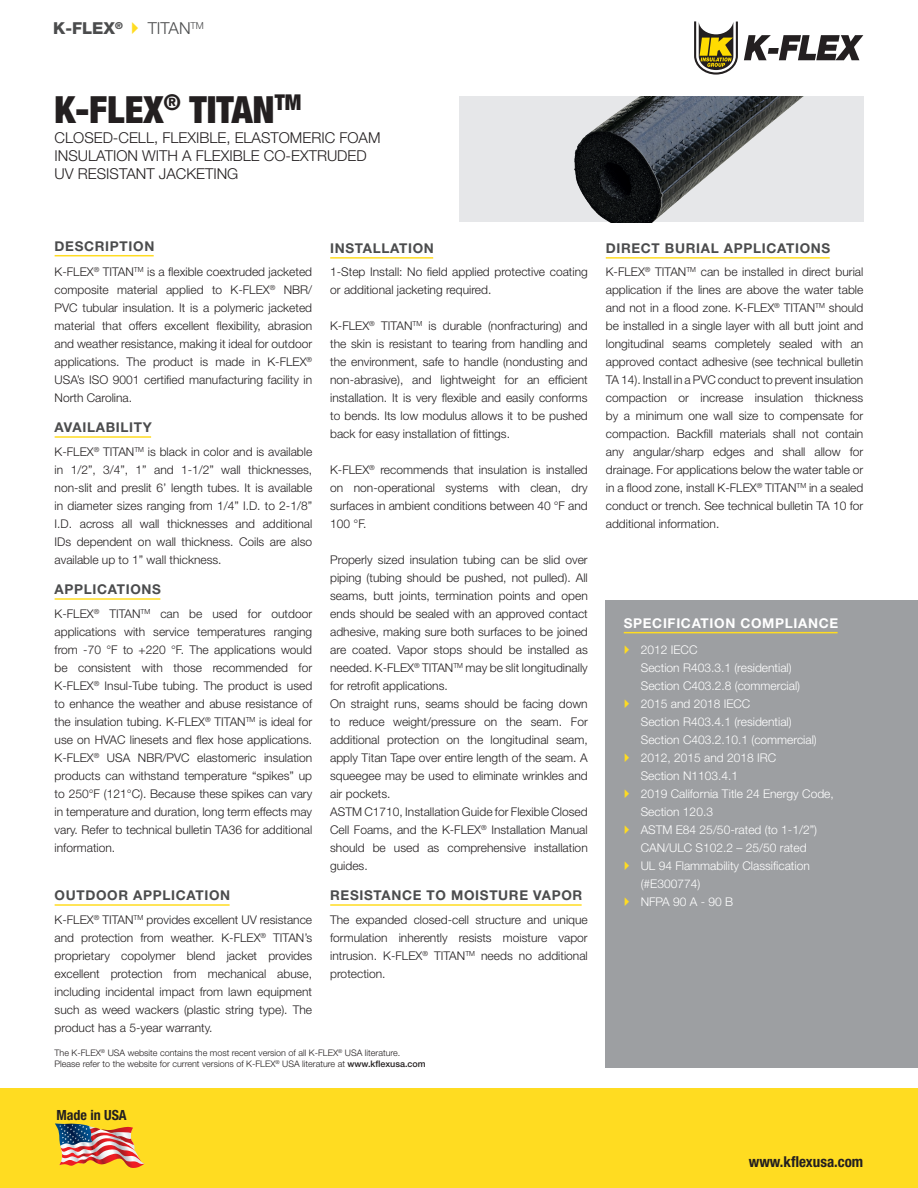
<style>
.page{position:relative;width:918px;height:1188px;background:#fff}
.page>*{position:absolute;margin:0;border:0;box-sizing:border-box;transform-origin:0 0}
.t1{font:900 condensed 37.5px "Helvetica Neue LT Std";color:#231f20}
.t2{font:800 16.5px "Helvetica Neue LT Std";color:#4b4c4d}
.t3{font:300 16.5px "Helvetica Neue LT Std";color:#4b4c4d}
.t4{font:300 15px/18px "Helvetica Neue LT Std";color:#231f20}
.t5{font:700 condensed 15px "Helvetica Neue LT Std";color:#231f20}
.t6{font:700 condensed 13.95px "Helvetica Neue LT Std";color:#231f20}
.t7{font:700 13.5px "Helvetica Neue LT Std";letter-spacing:.05em;color:#4b4c4d}
.t8{font:700 13.5px "Helvetica Neue LT Std";letter-spacing:.05em;color:#fff}
.t9{font:300 12px/18px "Helvetica Neue LT Std";color:#231f20;text-align:justify}
.t10{font:300 12px/18px "Helvetica Neue LT Std";color:#fff}
.t11{font:300 9px/10.8px "Helvetica Neue LT Std";color:#231f20}
.s1{font-weight:500}
</style>
<div class="page">
<div style="left:0;top:1088px;width:918px;height:100px;background:#ffdc21"></div>
<svg style="left:694px;top:21px;width:44px;height:54px"></svg>
<svg style="left:744px;top:35px;width:119px;height:25px"></svg>
<div style="left:459px;top:96px;width:404px;height:126px;background:#e6e7e9"></div>
<img style="left:575px;top:96px;width:229px;height:126px">
<hr style="left:55px;top:255px;width:99px;height:1px;background:#ffdc21">
<hr style="left:55px;top:436px;width:96px;height:2px;background:#ffdc21">
<hr style="left:55px;top:598px;width:105px;height:2px;background:#ffdc21">
<hr style="left:55px;top:904px;width:175px;height:2px;background:#ffdc21">
<hr style="left:330px;top:257px;width:103px;height:2px;background:#ffdc21">
<hr style="left:330px;top:904px;width:252px;height:2px;background:#ffdc21">
<hr style="left:606px;top:257px;width:224px;height:2px;background:#ffdc21">
<div style="left:606px;top:600px;width:312px;height:467px;background:#9d9fa2"></div>
<hr style="left:624px;top:632px;width:214px;height:1px;background:#ffdc21">
<img style="left:55px;top:1123px;width:90px;height:45px">
<h2 class="t2" style="left:53px;top:18px;width:71px">K-FLEX<sup>®</sup></h2>
<h2 class="t3" style="left:148px;top:18px;width:58px">TITAN<sup>TM</sup></h2>
<h1 class="t1" style="left:55px;top:86px;width:248px">K-FLEX<sup>®</sup> TITAN<sup>TM</sup></h1>
<p class="t4" style="left:55px;top:128px;width:327px">CLOSED-CELL, FLEXIBLE, ELASTOMERIC FOAM<br>INSULATION WITH A FLEXIBLE CO-EXTRUDED<br>UV RESISTANT JACKETING</p>
<p class="t7" style="left:55px;top:238px;width:101px">DESCRIPTION</p>
<p class="t9" style="left:55px;top:262px;width:259px">K-FLEX<sup>®</sup> TITAN<sup>TM</sup> is a flexible coextruded jacketed composite material applied to K-FLEX<sup>®</sup> NBR/ PVC tubular insulation. It is a polymeric jacketed material that offers excellent flexibility, abrasion and weather resistance, making it ideal for outdoor applications. The product is made in K-FLEX<sup>® </sup>USA’s ISO 9001 certified manufacturing facility in North Carolina.</p>
<p class="t7" style="left:55px;top:419px;width:99px">AVAILABILITY</p>
<p class="t9" style="left:55px;top:442px;width:259px">K-FLEX<sup>®</sup> TITAN<sup>TM</sup> is black in color and is available in 1/2”, 3/4”, 1” and 1-1/2” wall thicknesses, non-slit and preslit 6’ length tubes. It is available in diameter sizes ranging from 1/4” I.D. to 2-1/8” I.D. across all wall thicknesses and additional IDs dependent on wall thickness. Coils are also available up to 1” wall thickness.</p>
<p class="t7" style="left:55px;top:581px;width:108px">APPLICATIONS</p>
<p class="t9" style="left:55px;top:604px;width:259px">K-FLEX<sup>®</sup> TITAN<sup>TM</sup> can be used for outdoor applications with service temperatures ranging from -70 °F to +220 °F. The applications would be consistent with those recommended for K-FLEX<sup>®</sup> Insul-Tube tubing. The product is used to enhance the weather and abuse resistance of the insulation tubing. K-FLEX<sup>®</sup> TITAN<sup>TM</sup> is ideal for use on HVAC linesets and flex hose applications.<br>K-FLEX<sup>®</sup> USA NBR/PVC elastomeric insulation products can withstand temperature “spikes” up to 250°F (121°C). Because these spikes can vary in temperature and duration, long term effects may vary. Refer to technical bulletin TA36 for additional information.</p>
<p class="t7" style="left:55px;top:887px;width:177px">OUTDOOR APPLICATION</p>
<p class="t9" style="left:55px;top:910px;width:259px">K-FLEX<sup>®</sup> TITAN<sup>TM</sup> provides excellent UV resistance and protection from weather. K-FLEX<sup>®</sup> TITAN’s proprietary copolymer blend jacket provides excellent protection from mechanical abuse, including incidental impact from lawn equipment such as weed wackers (plastic string type). The product has a 5-year warranty.</p>
<p class="t7" style="left:330px;top:240px;width:105px">INSTALLATION</p>
<p class="t9" style="left:330px;top:262px;width:259px">1-Step Install: No field applied protective coating or additional jacketing required.</p>
<p class="t9" style="left:330px;top:316px;width:259px">K-FLEX<sup>®</sup> TITAN<sup>TM</sup> is durable (nonfracturing) and the skin is resistant to tearing from handling and the environment, safe to handle (nondusting and non-abrasive), and lightweight for an efficient installation. It is very flexible and easily conforms to bends. Its low modulus allows it to be pushed back for easy installation of fittings.</p>
<p class="t9" style="left:330px;top:460px;width:259px">K-FLEX<sup>®</sup> recommends that insulation is installed on non-operational systems with clean, dry surfaces in ambient conditions between 40 °F and 100 °F.</p>
<p class="t9" style="left:330px;top:550px;width:259px;text-align:left">Properly sized insulation tubing can be slid over piping (tubing should be pushed, not pulled). All seams, butt joints, termination points and open ends should be sealed with an approved contact adhesive, making sure both surfaces to be joined are coated. Vapor stops should be installed as needed. K-FLEX<sup>®</sup> TITAN<sup>TM</sup> may be slit longitudinally for retrofit applications.<br>On straight runs, seams should be facing down to reduce weight/pressure on the seam. For additional protection on the longitudinal seam, apply Titan Tape over entire length of the seam. A squeegee may be used to eliminate wrinkles and air pockets.<br>ASTM C1710, Installation Guide for Flexible Closed Cell Foams, and the K-FLEX<sup>®</sup> Installation Manual should be used as comprehensive installation guides.</p>
<p class="t7" style="left:330px;top:887px;width:254px">RESISTANCE TO MOISTURE VAPOR</p>
<p class="t9" style="left:330px;top:910px;width:259px">The expanded closed-cell structure and unique formulation inherently resists moisture vapor intrusion. K-FLEX<sup>®</sup> TITAN<sup>TM</sup> needs no additional protection.</p>
<p class="t11" style="left:55px;top:1048px;width:373px">The K-FLEX<sup>®</sup> USA website contains the most recent version of all K-FLEX<sup>®</sup> USA literature.<br>Please refer to the website for current versions of K-FLEX<sup>®</sup> USA literature at <span class="s1">www.kflexusa.com</span></p>
<p class="t6" style="left:56px;top:1106px;width:72px">Made in USA</p>
<p class="t7" style="left:606px;top:240px;width:226px">DIRECT BURIAL APPLICATIONS</p>
<p class="t9" style="left:606px;top:262px;width:259px">K-FLEX<sup>®</sup> TITAN<sup>TM</sup> can be installed in direct burial application if the lines are above the water table and not in a flood zone. K-FLEX<sup>®</sup> TITAN<sup>TM</sup> should be installed in a single layer with all butt joint and longitudinal seams completely sealed with an approved contact adhesive (see technical bulletin TA 14). Install in a PVC conduct to prevent insulation compaction or increase insulation thickness by a minimum one wall size to compensate for compaction. Backfill materials shall not contain any angular/sharp edges and shall allow for drainage. For applications below the water table or in a flood zone, install K-FLEX<sup>®</sup> TITAN<sup>TM</sup> in a sealed conduct or trench. See technical bulletin TA 10 for additional information.</p>
<p class="t8" style="left:624px;top:614px;width:216px">SPECIFICATION COMPLIANCE</p>
<p class="t10" style="left:641px;top:640px;width:195px">2012 IECC<br>Section R403.3.1 (residential)<br>Section C403.2.8 (commercial)<br>2015 and 2018 IECC<br>Section R403.4.1 (residential)<br>Section C403.2.10.1 (commercial)<br>2012, 2015 and 2018 IRC<br>Section N1103.4.1<br>2019 California Title 24 Energy Code,<br>Section 120.3<br>ASTM E84 25/50-rated (to 1-1/2”)<br>CAN/ULC S102.2 – 25/50 rated<br>UL 94 Flammability Classification (#E300774)<br>NFPA 90 A - 90 B</p>
<p class="t5" style="left:749px;top:1153px;width:116px">www.kflexusa.com</p>
</div>
